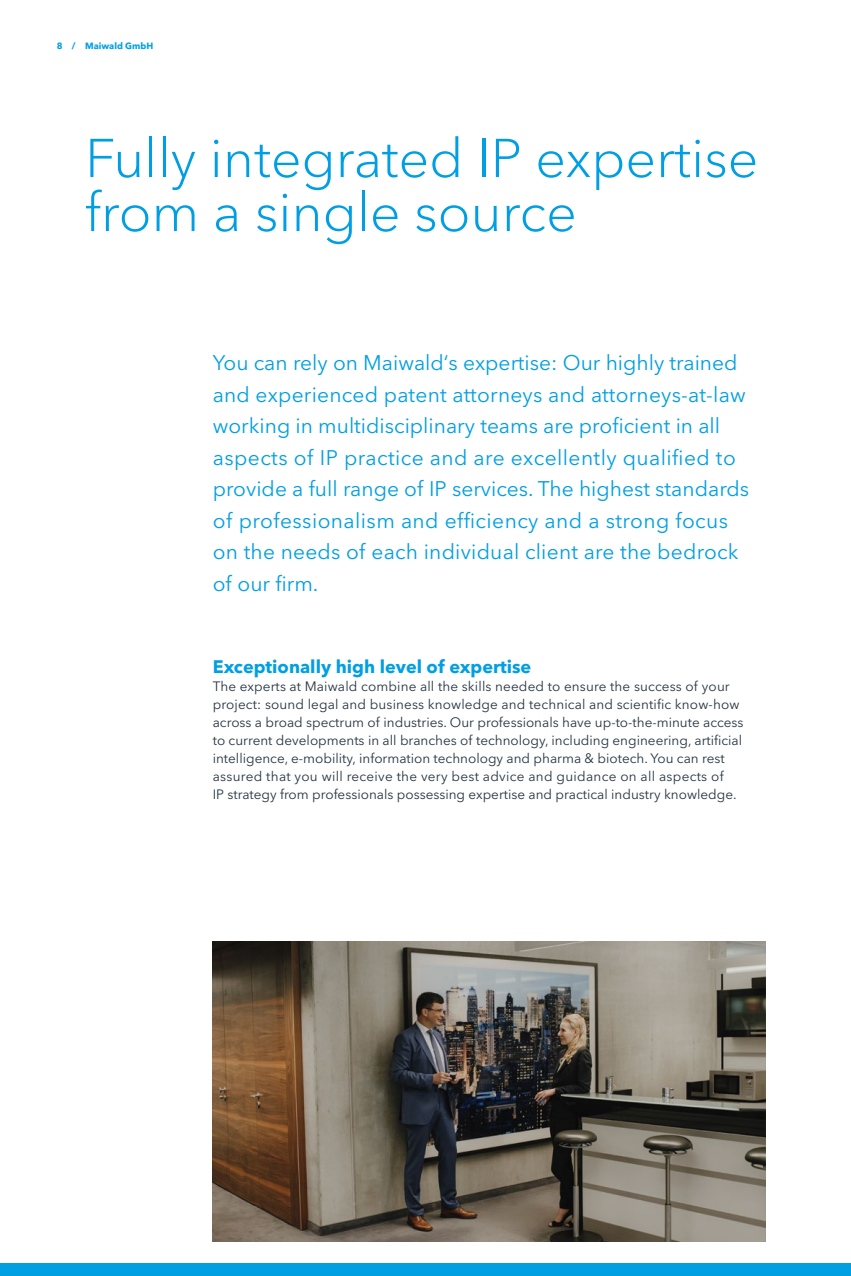
<style>
.page{position:relative;width:851px;height:1276px;background:#fff}
.page>*{position:absolute;margin:0;border:0;box-sizing:border-box;transform-origin:0 0}
.t1{font:300 54px/54px "Avenir Next LT Pro";color:#009fe3}
.t2{font:21px/31.5px "Avenir Next LT Pro";letter-spacing:.01em;color:#009fe3}
.t3{font:700 18px "Avenir Next LT Pro";color:#009fe3}
.t4{font:13.5px/18px "Avenir Next LT Pro";color:#253441}
.t5{font:700 9px "Avenir Next LT Pro";color:#009fe3}
</style>
<div class="page">
<img style="left:213px;top:941px;width:552px;height:301px">
<div style="left:0;top:1263px;width:850px;height:13px;background:#009fe3"></div>
<p class="t5" style="left:57px;top:41px;width:98px">8 / Maiwald GmbH</p>
<h1 class="t1" style="left:85px;top:131px;width:674px">Fully integrated IP expertise from a single source</h1>
<p class="t2" style="left:213px;top:347px;width:538px">You can rely on Maiwald‘s expertise: Our highly trained and experienced patent attorneys and attorneys-at-law working in multidisciplinary teams are proficient in all aspects of IP practice and are excellently qualified to provide a full range of IP services. The highest standards of professionalism and efficiency and a strong focus on the needs of each individual client are the bedrock of our firm.</p>
<h3 class="t3" style="left:213px;top:655px;width:320px">Exceptionally high level of expertise</h3>
<p class="t4" style="left:213px;top:677px;width:532px">The experts at Maiwald combine all the skills needed to ensure the success of your project: sound legal and business knowledge and technical and scientific know-how across a broad spectrum of industries. Our professionals have up-to-the-minute access to current developments in all branches of technology, including engineering, artificial intelligence, e-mobility, information technology and pharma &amp; biotech. You can rest assured that you will receive the very best advice and guidance on all aspects of<br>IP strategy from professionals possessing expertise and practical industry knowledge.</p>
</div>
